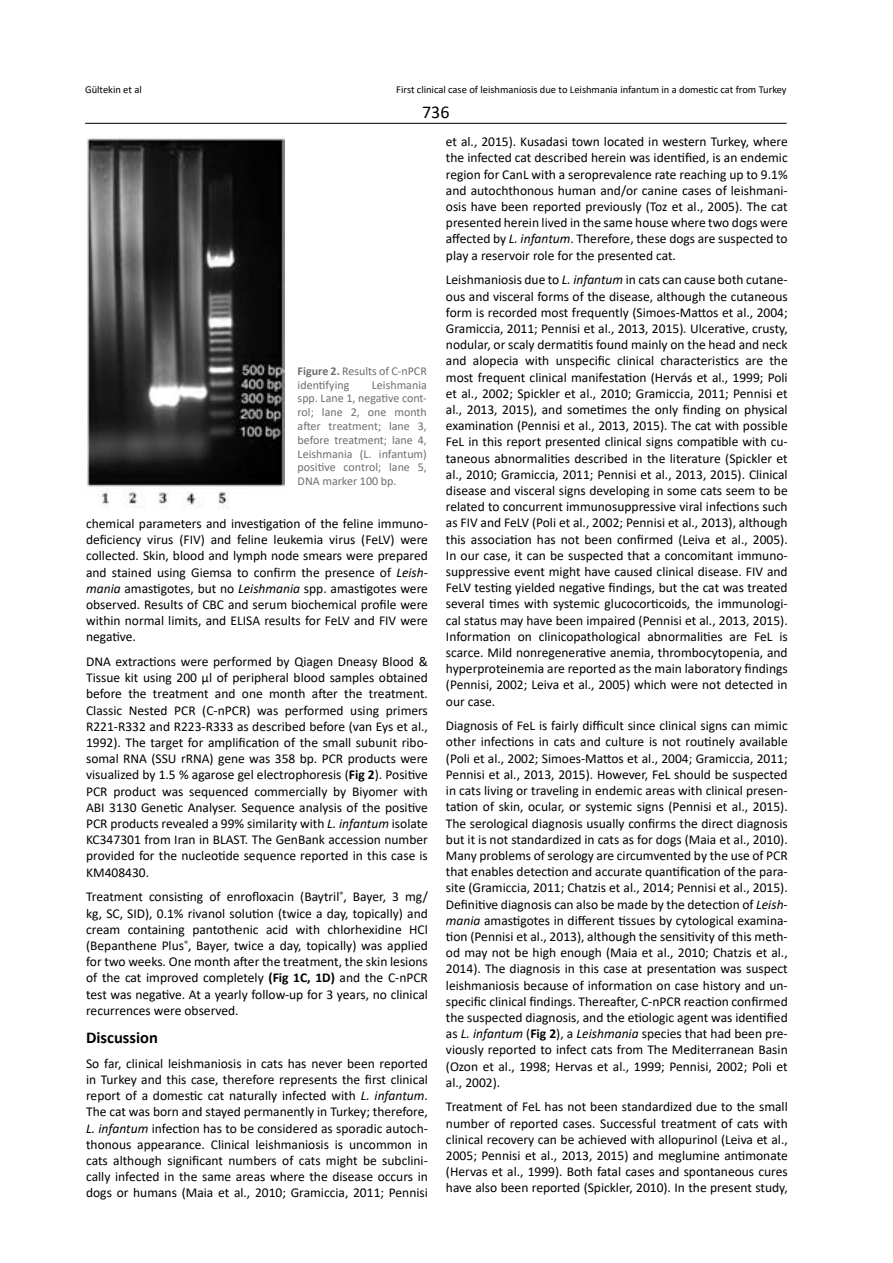
<style>
.page{position:relative;width:893px;height:1263px;background:#fff}
.page>*{position:absolute;margin:0;border:0;box-sizing:border-box;transform-origin:0 0}
.t1{font:18px "Calibri";color:#000}
.t2{font:700 16.5px "Calibri";color:#000}
.t3{font:13.5px/16.2px "Calibri";color:#000;text-align:justify}
.t4{font:12px/13.8px "Calibri";color:#6d6e71}
.t5{font:10.5px "Calibri";color:#000}
.s1{font-weight:700}
.s2{font-style:italic}
</style>
<div class="page">
<hr style="left:85px;top:123px;width:702px;height:1px;background:#000">
<img style="left:87px;top:138px;width:198px;height:371px">
<p class="t5" style="left:396px;top:82px;width:392px">First clinical case of leishmaniosis due to Leishmania infantum in a domestic cat from Turkey</p>
<p class="t5" style="left:85px;top:82px;width:58px">Gültekin et al</p>
<p class="t5" style="left:449px;top:82px;width:338px">First clinical case f leishmaniosis due to Leishmania infantum in domestic cat</p>
<h1 class="t1" style="left:422px;top:99px;width:29px">736</h1>
<p class="t4" style="left:298px;top:363px;width:131px"><span class="s1">Figure 2.</span> Results of C-nPCR identifying</p>
<p class="t4" style="left:298px;top:377px;width:131px;text-align:justify;text-indent:74px">Leishmania spp. Lane 1, negative cont&shy;rol; lane 2, one month after treatment; lane 3, before treatment; lane 4, Leishmania (L. infantum) positive control; lane 5, DNA marker 100 bp.</p>
<p class="t3" style="left:86px;top:515px;width:343px">chemical parameters and investigation of the feline immuno&shy;deficiency virus (FIV) and feline leukemia virus (FeLV) were collected. Skin, blood and lymph node smears were prepared and stained using Giemsa to confirm the presence of <span class="s2">Leish&shy;mania</span> amastigotes, but no <span class="s2">Leishmania</span> spp. amastigotes were observed. Results of CBC and serum biochemical profile were within normal limits, and ELISA results for FeLV and FIV were negative.</p>
<p class="t3" style="left:86px;top:653px;width:343px">DNA extractions were performed by Qiagen Dneasy Blood &amp; Tissue kit using 200 μl of peripheral blood samples obtained before the treatment and one month after the treatment.<br>Classic Nested PCR (C-nPCR) was performed using primers R221-R332 and R223-R333 as described before (van Eys et al., 1992). The target for amplification of the small subunit ribo&shy;somal RNA (SSU rRNA) gene was 358 bp. PCR products were visualized by 1.5 % agarose gel electrophoresis (<span class="s1">Fig 2</span>). Positive PCR product was sequenced commercially by Biyomer with ABI 3130 Genetic Analyser. Sequence analysis of the positive PCR products revealed a 99% similarity with <span class="s2">L. infantum</span> isolate KC347301 from Iran in BLAST. The GenBank accession number provided for the nucleotide sequence reported in this case is KM408430.</p>
<p class="t3" style="left:86px;top:888px;width:343px">Treatment consisting of enrofloxacin (Baytril<sup>®</sup>, Bayer, 3 mg/ kg, SC, SID), 0.1% rivanol solution (twice a day, topically) and cream containing pantothenic acid with chlorhexidine HCl (Bepanthene Plus<sup>®</sup>, Bayer, twice a day, topically) was applied for two weeks. One month after the treatment, the skin lesions of the cat improved completely <span class="s1">(Fig 1C, 1D)</span> and the C-nPCR test was negative. At a yearly follow-up for 3 years, no clinical recurrences were observed.</p>
<p class="t2" style="left:86px;top:1026px;width:73px">Discussion</p>
<p class="t3" style="left:86px;top:1055px;width:343px">So far, clinical leishmaniosis in cats has never been reported in Turkey and this case, therefore represents the first clinical report of a domestic cat naturally infected with <span class="s2">L. infantum</span>.<br>The cat was born and stayed permanently in Turkey; therefore, <span class="s2">L. infantum</span> infection has to be considered as sporadic autoch&shy;thonous appearance. Clinical leishmaniosis is uncommon in cats although significant numbers of cats might be subclini&shy;cally infected in the same areas where the disease occurs in dogs or humans (Maia et al., 2010; Gramiccia, 2011; Pennisi</p>
<p class="t3" style="left:446px;top:133px;width:343px">et al., 2015). Kusadasi town located in western Turkey, where the infected cat described herein was identified, is an endemic region for CanL with a seroprevalence rate reaching up to 9.1% and autochthonous human and/or canine cases of leishmani&shy;osis have been reported previously (Toz et al., 2005). The cat presented herein lived in the same house where two dogs were affected by <span class="s2">L. infantum</span>. Therefore, these dogs are suspected to play a reservoir role for the presented cat.</p>
<p class="t3" style="left:446px;top:271px;width:343px">Leishmaniosis due to <span class="s2">L. infantum</span> in cats can cause both cutane&shy;ous and visceral forms of the disease, although the cutaneous form is recorded most frequently (Simoes-Mattos et al., 2004; Gramiccia, 2011; Pennisi et al., 2013, 2015)<span class="s2">.</span> Ulcerative, crusty, nodular, or scaly dermatitis found mainly on the head and neck and alopecia with unspecific clinical characteristics are the most frequent clinical manifestation (Hervás et al., 1999; Poli et al., 2002; Spickler et al., 2010; Gramiccia, 2011; Pennisi et al., 2013, 2015), and sometimes the only finding on physical examination (Pennisi et al., 2013, 2015). The cat with possible FeL in this report presented clinical signs compatible with cu&shy;taneous abnormalities described in the literature (Spickler et al., 2010; Gramiccia, 2011; Pennisi et al., 2013, 2015). Clinical disease and visceral signs developing in some cats seem to be related to concurrent immunosuppressive viral infections such as FIV and FeLV (Poli et al., 2002; Pennisi et al., 2013), although this association has not been confirmed (Leiva et al., 2005).<br>In our case, it can be suspected that a concomitant immuno&shy;suppressive event might have caused clinical disease. FIV and FeLV testing yielded negative findings, but the cat was treated several times with systemic glucocorticoids, the immunologi&shy;cal status may have been impaired (Pennisi et al., 2013, 2015).<br>Information on clinicopathological abnormalities are FeL is scarce. Mild nonregenerative anemia, thrombocytopenia, and hyperproteinemia are reported as the main laboratory findings (Pennisi, 2002; Leiva et al., 2005) which were not detected in our case.</p>
<p class="t3" style="left:446px;top:717px;width:343px">Diagnosis of FeL is fairly difficult since clinical signs can mimic other infections in cats and culture is not routinely available (Poli et al., 2002; Simoes-Mattos et al., 2004; Gramiccia, 2011; Pennisi et al., 2013, 2015). However, FeL should be suspected in cats living or traveling in endemic areas with clinical presen&shy;tation of skin, ocular, or systemic signs (Pennisi et al., 2015).<br>The serological diagnosis usually confirms the direct diagnosis but it is not standardized in cats as for dogs (Maia et al., 2010).<br>Many problems of serology are circumvented by the use of PCR that enables detection and accurate quantification of the para&shy;site (Gramiccia, 2011; Chatzis et al., 2014; Pennisi et al., 2015).<br>Definitive diagnosis can also be made by the detection of <span class="s2">Leish&shy;mania</span> amastigotes in different tissues by cytological examina&shy;tion (Pennisi et al., 2013), although the sensitivity of this meth&shy;od may not be high enough (Maia et al., 2010; Chatzis et al., 2014). The diagnosis in this case at presentation was suspect leishmaniosis because of information on case history and un&shy;specific clinical findings. Thereafter, C-nPCR reaction confirmed the suspected diagnosis, and the etiologic agent was identified as <span class="s2">L. infantum</span> (<span class="s1">Fig 2</span>), a <span class="s2">Leishmania</span> species that had been pre&shy;viously reported to infect cats from The Mediterranean Basin (Ozon et al., 1998; Hervas et al., 1999; Pennisi, 2002; Poli et al., 2002).</p>
<p class="t3" style="left:446px;top:1098px;width:343px">Treatment of FeL has not been standardized due to the small number of reported cases. Successful treatment of cats with clinical recovery can be achieved with allopurinol (Leiva et al., 2005; Pennisi et al., 2013, 2015) and meglumine antimonate (Hervas et al., 1999). Both fatal cases and spontaneous cures have also been reported (Spickler, 2010). In the present study,</p>
</div>
